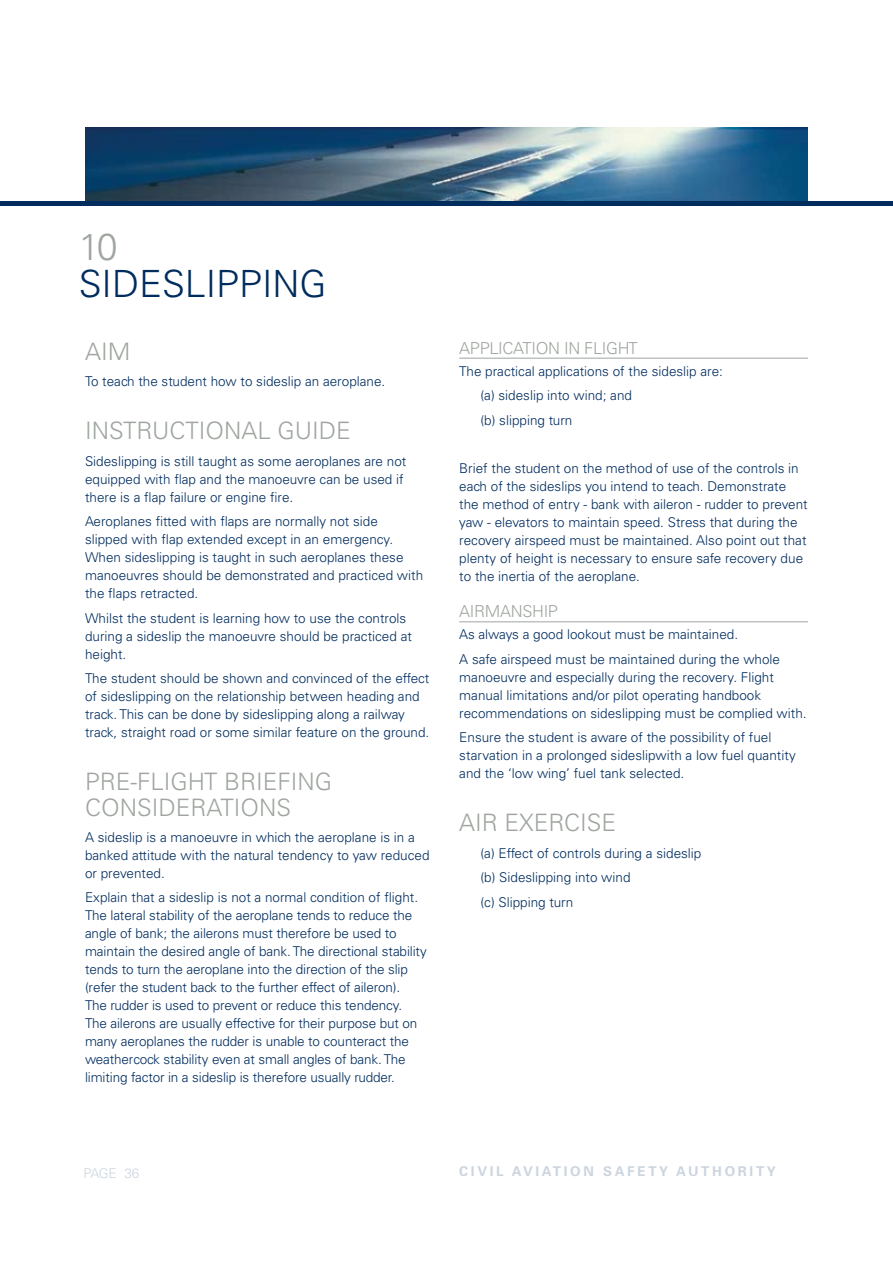
<style>
.page{position:relative;width:893px;height:1263px;background:#fff}
.page>*{position:absolute;margin:0;border:0;box-sizing:border-box;transform-origin:0 0}
.t1{font:300 37.5px "Univers";color:#002c5e}
.t2{font:300 37.5px "Univers";color:#9fa59f}
.t3{font:300 24px/25.5px "Univers";color:#9fa59f}
.t4{font:300 16.5px "Univers";letter-spacing:-.02em;color:#9fa59f}
.t5{font:300 13.5px/18px "Univers";color:#002c5e}
.t6{font:700 13.5px "Univers";letter-spacing:.2em;color:#ccd5df}
.t7{font:300 13.5px "Univers";letter-spacing:-.03em;color:#ccd5df}
</style>
<div class="page">
<hr style="left:0;top:202px;width:893px;height:4px;background:#002c5e">
<img style="left:85px;top:128px;width:723px;height:73px">
<hr style="left:459px;top:358px;width:349px;height:1px;background:#9fa59f">
<hr style="left:459px;top:621px;width:349px;height:1px;background:#9fa59f">
<h1 class="t2" style="left:79px;top:224px;width:40px">10</h1>
<h1 class="t1" style="left:79px;top:262px;width:249px">SIDESLIPPING</h1>
<h2 class="t3" style="left:85px;top:338px;width:47px">AIM</h2>
<p class="t5" style="left:85px;top:372px;width:302px">To teach the student how to sideslip an aeroplane.</p>
<h2 class="t3" style="left:85px;top:417px;width:267px">INSTRUCTIONAL GUIDE</h2>
<p class="t5" style="left:85px;top:452px;width:323px">Sideslipping is still taught as some aeroplanes are not equipped with flap and the manoeuvre can be used if there is a flap failure or engine fire.</p>
<p class="t5" style="left:85px;top:512px;width:340px">Aeroplanes fitted with flaps are normally not side slipped with flap extended except in an emergency.<br>When sideslipping is taught in such aeroplanes these manoeuvres should be demonstrated and practiced with the flaps retracted.</p>
<p class="t5" style="left:85px;top:608px;width:328px">Whilst the student is learning how to use the controls during a sideslip the manoeuvre should be practiced at height.</p>
<p class="t5" style="left:85px;top:669px;width:346px">The student should be shown and convinced of the effect of sideslipping on the relationship between heading and track. This can be done by sideslipping along a railway track, straight road or some similar feature on the ground.</p>
<h2 class="t3" style="left:85px;top:768px;width:248px">PRE-FLIGHT BRIEFING<br>CONSIDERATIONS</h2>
<p class="t5" style="left:85px;top:828px;width:346px">A sideslip is a manoeuvre in which the aeroplane is in a banked attitude with the natural tendency to yaw reduced or prevented.</p>
<p class="t5" style="left:85px;top:888px;width:343px">Explain that a sideslip is not a normal condition of flight.<br>The lateral stability of the aeroplane tends to reduce the angle of bank; the ailerons must therefore be used to maintain the desired angle of bank. The directional stability tends to turn the aeroplane into the direction of the slip (refer the student back to the further effect of aileron).<br>The rudder is used to prevent or reduce this tendency.<br>The ailerons are usually effective for their purpose but on many aeroplanes the rudder is unable to counteract the weathercock stability even at small angles of bank. The limiting factor in a sideslip is therefore usually rudder.</p>
<p class="t4" style="left:459px;top:338px;width:180px">APPLICATION IN FLIGHT</p>
<p class="t5" style="left:480px;top:358px;width:244px;line-height:24.5px;text-indent:-21px">The practical applications of the sideslip are: (a) sideslip into wind; and<br>(b) slipping turn</p>
<p class="t5" style="left:459px;top:459px;width:350px">Brief the student on the method of use of the controls in each of the sideslips you intend to teach. Demonstrate the method of entry - bank with aileron - rudder to prevent yaw - elevators to maintain speed. Stress that during the recovery airspeed must be maintained. Also point out that plenty of height is necessary to ensure safe recovery due to the inertia of the aeroplane.</p>
<p class="t4" style="left:459px;top:601px;width:100px">AIRMANSHIP</p>
<p class="t5" style="left:459px;top:622px;width:322px;line-height:24.5px">As always a good lookout must be maintained.<br>A safe airspeed must be maintained during the whole</p>
<p class="t5" style="left:459px;top:668px;width:349px">manoeuvre and especially during the recovery. Flight manual limitations and/or pilot operating handbook recommendations on sideslipping must be complied with.</p>
<p class="t5" style="left:459px;top:728px;width:338px">Ensure the student is aware of the possibility of fuel starvation in a prolonged sideslipwith a low fuel quantity and the ‘low wing’ fuel tank selected.</p>
<h2 class="t3" style="left:459px;top:809px;width:158px">AIR EXERCISE</h2>
<p class="t5" style="left:480px;top:840px;width:222px;line-height:24.5px">(a) Effect of controls during a sideslip (b) Sideslipping into wind<br>(c) Slipping turn</p>
<p class="t7" style="left:83px;top:1165px;width:58px">PAGE 36</p>
<p class="t6" style="left:459px;top:1162px;width:318px">CIVIL AVIATION SA FETY AUTHORITY</p>
</div>
